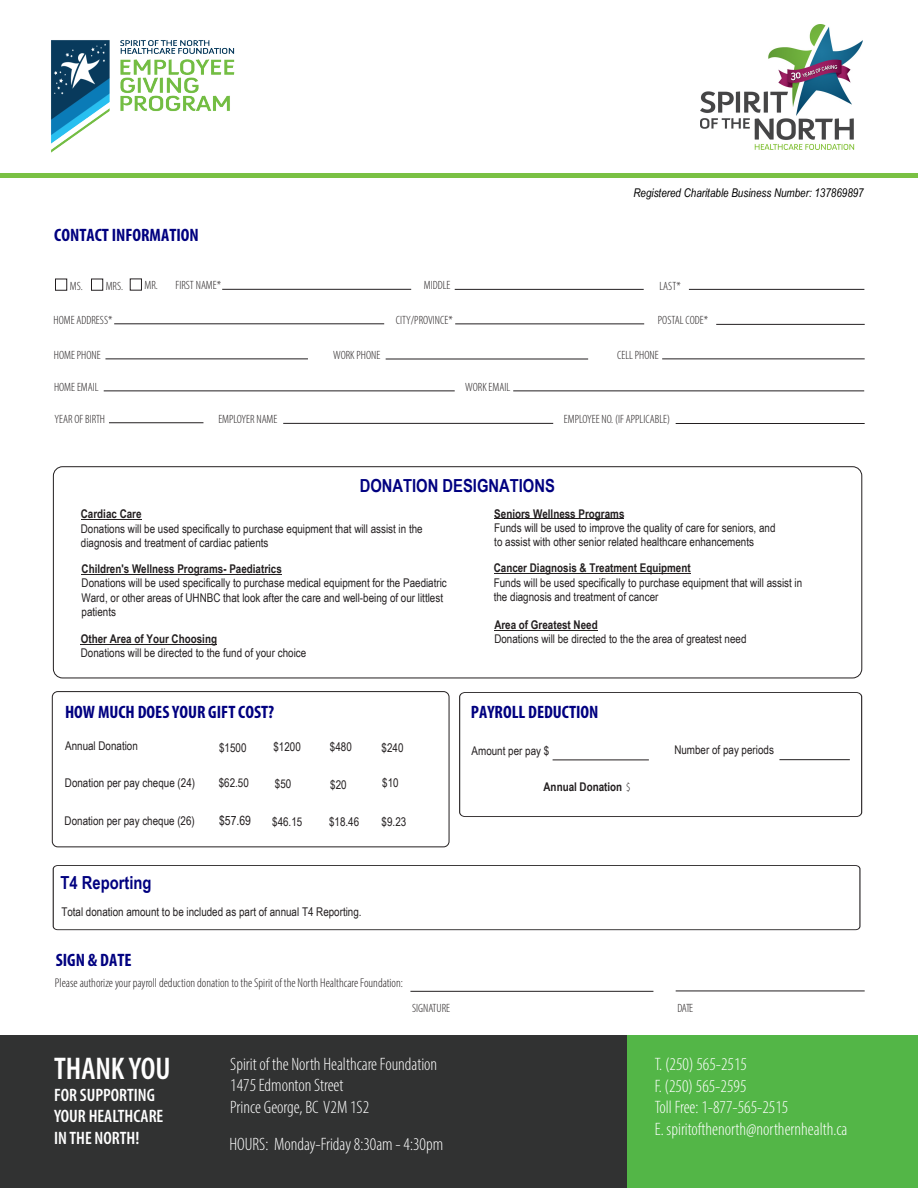
<style>
.page{position:relative;width:918px;height:1188px;background:#fff}
.page>*{position:absolute;margin:0;border:0;box-sizing:border-box;transform-origin:0 0}
.t1{font:600 condensed 31.5px "Myriad Pro";color:#fff}
.t2{font:300 condensed 18px/21.6px "Myriad Pro";color:#fff}
.t3{font:700 condensed 18px "Myriad Pro";color:#000080}
.t4{font:600 condensed 18px/21.6px "Myriad Pro";color:#fff}
.t5{font:700 18px "Arial Narrow";color:#000080}
.t6{font:300 condensed 12.75px "Myriad Pro";color:#231f20}
.t7{font:12.75px "Arial Narrow";color:#231f20}
.t8{font:12px/14.4px "Arial Narrow";color:#231f20}
.t9{font:300 condensed 12px "Myriad Pro";color:#231f20}
.t10{font:700 12px "Arial Narrow";color:#231f20}
.t11{font:italic 12px "Arial Narrow";color:#000}
.s1{font-family:"Myriad Pro";font-weight:300;font-stretch:condensed}
</style>
<div class="page">
<div style="left:0;top:1035px;width:627px;height:153px;background:#313232"></div>
<div style="left:0;top:173px;width:918px;height:5px;background:#7ac144"></div>
<div style="left:627px;top:1035px;width:291px;height:153px;background:#53b647"></div>
<div style="left:91px;top:279px;width:12px;height:11px;border:1px solid #231f20"></div>
<div style="left:55px;top:279px;width:12px;height:11px;border:1px solid #231f20"></div>
<div style="left:130px;top:279px;width:12px;height:11px;border:1px solid #231f20"></div>
<hr style="left:689px;top:289px;width:175px;height:1px;background:#231f20">
<hr style="left:222px;top:289px;width:189px;height:1px;background:#231f20">
<hr style="left:455px;top:289px;width:189px;height:1px;background:#231f20">
<hr style="left:114px;top:324px;width:270px;height:1px;background:#231f20">
<hr style="left:105px;top:359px;width:203px;height:1px;background:#231f20">
<hr style="left:104px;top:391px;width:351px;height:1px;background:#231f20">
<hr style="left:716px;top:324px;width:149px;height:1px;background:#231f20">
<hr style="left:676px;top:423px;width:189px;height:1px;background:#231f20">
<hr style="left:283px;top:423px;width:270px;height:1px;background:#231f20">
<hr style="left:386px;top:359px;width:202px;height:1px;background:#231f20">
<hr style="left:455px;top:324px;width:189px;height:1px;background:#231f20">
<hr style="left:662px;top:359px;width:203px;height:1px;background:#231f20">
<hr style="left:513px;top:391px;width:351px;height:1px;background:#231f20">
<hr style="left:109px;top:422px;width:94px;height:1px;background:#231f20">
<div style="left:52px;top:691px;width:397px;height:156px;border:1px solid #231f20;border-radius:6px"></div>
<div style="left:53px;top:466px;width:809px;height:212px;border:1px solid #231f20;border-radius:9px"></div>
<hr style="left:410px;top:991px;width:243px;height:1px;background:#231f20">
<hr style="left:676px;top:991px;width:189px;height:1px;background:#231f20">
<svg style="left:53px;top:865px;width:807px;height:65px"></svg>
<img style="left:700px;top:24px;width:163px;height:125px">
<img style="left:51px;top:40px;width:184px;height:113px">
<hr style="left:81px;top:519px;width:61px;height:1px;background:#231f20">
<hr style="left:82px;top:574px;width:200px;height:1px;background:#231f20">
<hr style="left:495px;top:518px;width:129px;height:1px;background:#231f20">
<hr style="left:494px;top:573px;width:196px;height:1px;background:#231f20">
<hr style="left:81px;top:644px;width:136px;height:1px;background:#231f20">
<hr style="left:494px;top:630px;width:104px;height:1px;background:#231f20">
<svg style="left:459px;top:692px;width:403px;height:125px"></svg>
<hr style="left:779px;top:759px;width:71px;height:1px;background:#231f20">
<h2 class="t3" style="left:54px;top:224px;width:146px">CONTACT INFORMATION</h2>
<p class="t11" style="left:633px;top:185px;width:232px">Registered Charitable Business Number: 137869897</p>
<p class="t9" style="left:70px;top:279px;width:55px">MS. MRS.</p>
<p class="t9" style="left:145px;top:278px;width:78px">MR. FIRST NAME*</p>
<p class="t9" style="left:424px;top:278px;width:28px">MIDDLE</p>
<p class="t9" style="left:659px;top:278px;width:23px">LAST*</p>
<p class="t9" style="left:54px;top:313px;width:60px">HOME ADDRESS*</p>
<p class="t9" style="left:396px;top:313px;width:58px">CITY/PROVINCE*</p>
<p class="t9" style="left:658px;top:313px;width:52px">POSTAL CODE*</p>
<p class="t9" style="left:54px;top:348px;width:48px">HOME PHONE</p>
<p class="t9" style="left:333px;top:348px;width:49px">WORK PHONE</p>
<p class="t9" style="left:617px;top:348px;width:43px">CELL PHONE</p>
<p class="t9" style="left:54px;top:380px;width:46px">HOME EMAIL</p>
<p class="t9" style="left:465px;top:380px;width:47px">WORK EMAIL</p>
<p class="t9" style="left:55px;top:412px;width:52px">YEAR OF BIRTH</p>
<p class="t9" style="left:218px;top:412px;width:61px">EMPLOYER NAME</p>
<p class="t9" style="left:564px;top:412px;width:108px">EMPLOYEE NO. (IF APPLICABLE)</p>
<h2 class="t5" style="left:360px;top:472px;width:197px">DONATION DESIGNATIONS</h2>
<p class="t10" style="left:81px;top:505px;width:62px">Cardiac Care</p>
<p class="t8" style="left:81px;top:521px;width:343px">Donations will be used specifically to purchase equipment that will assist in the diagnosis and treatment of cardiac patients</p>
<p class="t10" style="left:82px;top:559px;width:202px">Children's Wellness Programs- Paediatrics</p>
<p class="t8" style="left:82px;top:575px;width:367px">Donations will be used specifically to purchase medical equipment for the Paediatric<br>Ward, or other areas of UHNBC that look after the care and well-being of our littlest patients</p>
<p class="t10" style="left:81px;top:630px;width:138px">Other Area of Your Choosing</p>
<p class="t8" style="left:81px;top:645px;width:227px">Donations will be directed to the fund of your choice</p>
<p class="t10" style="left:494px;top:504px;width:132px">Seniors Wellness Programs</p>
<p class="t8" style="left:494px;top:520px;width:283px">Funds will be used to improve the quality of care for seniors, and to assist with other senior related healthcare enhancements</p>
<p class="t10" style="left:494px;top:559px;width:198px">Cancer Diagnosis &amp; Treatment Equipment</p>
<p class="t8" style="left:494px;top:575px;width:310px">Funds will be used specifically to purchase equipment that will assist in the diagnosis and treatment of cancer</p>
<p class="t10" style="left:494px;top:615px;width:105px">Area of Greatest Need</p>
<p class="t8" style="left:494px;top:631px;width:254px">Donations will be directed to the the area of greatest need</p>
<h2 class="t3" style="left:65px;top:700px;width:211px">HOW MUCH DOES YOUR GIFT COST?</h2>
<h2 class="t3" style="left:471px;top:701px;width:129px">PAYROLL DEDUCTION</h2>
<p class="t8" style="left:65px;top:738px;width:74px">Annual Donation</p>
<p class="t8" style="left:219px;top:740px;width:29px">$1500</p>
<p class="t8" style="left:219px;top:775px;width:32px">$62.50</p>
<p class="t8" style="left:273px;top:740px;width:29px">$1200</p>
<p class="t8" style="left:330px;top:740px;width:23px">$480</p>
<p class="t8" style="left:382px;top:740px;width:23px">$240</p>
<p class="t8" style="left:382px;top:775px;width:18px">$10</p>
<p class="t8" style="left:472px;top:743px;width:79px">Amount per pay $</p>
<p class="t8" style="left:674px;top:742px;width:101px">Number of pay periods</p>
<p class="t8" style="left:275px;top:776px;width:18px">$50</p>
<p class="t8" style="left:330px;top:777px;width:18px">$20</p>
<p class="t8" style="left:65px;top:775px;width:132px">Donation per pay cheque (24)</p>
<p class="t10" style="left:544px;top:778px;width:88px">Annual Donation <span class="s1">$</span></p>
<p class="t8" style="left:65px;top:813px;width:132px">Donation per pay cheque (26)</p>
<p class="t7" style="left:219px;top:811px;width:33px">$57.69</p>
<p class="t8" style="left:329px;top:814px;width:32px">$18.46</p>
<p class="t8" style="left:382px;top:814px;width:26px">$9.23</p>
<p class="t8" style="left:272px;top:814px;width:32px">$46.15</p>
<h2 class="t5" style="left:61px;top:869px;width:93px">T4 Reporting</h2>
<p class="t8" style="left:61px;top:904px;width:302px">Total donation amount to be included as part of annual T4 Reporting.</p>
<h2 class="t3" style="left:56px;top:949px;width:77px">SIGN &amp; DATE</h2>
<p class="t6" style="left:55px;top:975px;width:350px">Please authorize your payroll deduction donation to the Spirit of the North Healthcare Foundation:</p>
<p class="t9" style="left:412px;top:1001px;width:40px">SIGNATURE</p>
<p class="t9" style="left:678px;top:1001px;width:17px">DATE</p>
<h1 class="t1" style="left:54px;top:1049px;width:118px">THANK YOU</h1>
<h2 class="t4" style="left:54px;top:1084px;width:111px">FOR SUPPORTING<br>YOUR HEALTHCARE<br>IN THE NORTH!</h2>
<h2 class="t2" style="left:230px;top:1053px;width:209px">Spirit of the North Healthcare Foundation<br>1475 Edmonton Street<br>Prince George, BC V2M 1S2</h2>
<h2 class="t2" style="left:655px;top:1053px;width:194px">T. (250) 565-2515<br>F. (250) 565-2595<br>Toll Free: 1-877-565-2515<br>E. spiritofthenorth@northernhealth.ca</h2>
<h2 class="t2" style="left:229px;top:1133px;width:215px">HOURS: Monday-Friday 8:30am - 4:30pm</h2>
</div>
